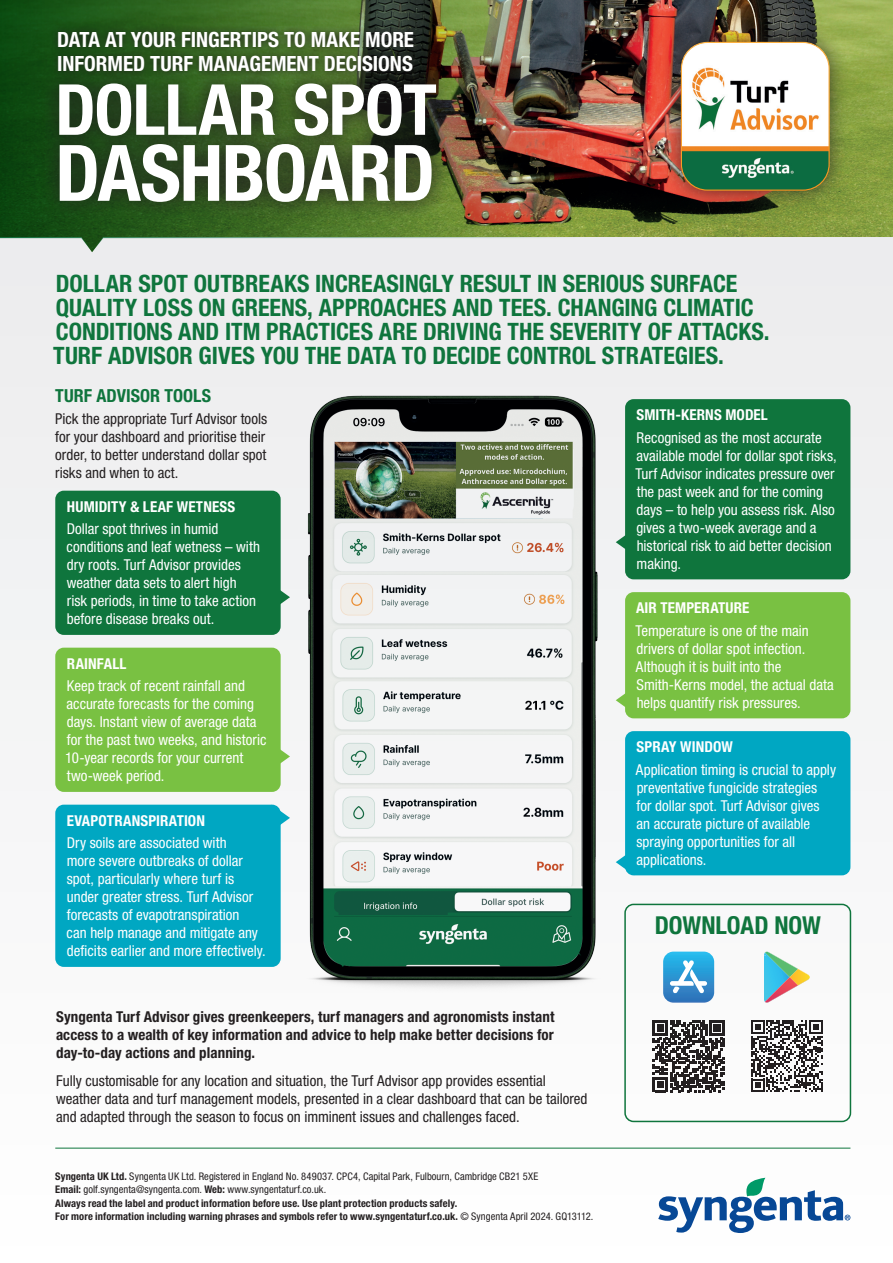
<style>
.page{position:relative;width:893px;height:1263px;background:#f8f8f9}
.page>*{position:absolute;margin:0;border:0;box-sizing:border-box;transform-origin:0 0}
.t1{font:700 condensed 78px "Helvetica Neue LT Std";letter-spacing:-.015em;color:#fff}
.t2{font:700 condensed 70.5px "Helvetica Neue LT Std";letter-spacing:-.01em;color:#fff}
.t3{font:700 condensed 24.75px "Helvetica Neue LT Std";letter-spacing:-.005em;color:#0f753d}
.t4{font:700 condensed 24px/24px "Helvetica Neue LT Std";color:#0f753d}
.t5{font:700 condensed 21px/24px "Helvetica Neue LT Std";color:#fff}
.t6{font:700 condensed 18px "Helvetica Neue LT Std";color:#0f753d}
.t7{font:condensed 15px/18px "Helvetica Neue LT Std";color:#fff}
.t8{font:condensed 15px/18px "Helvetica Neue LT Std";color:#231f20}
.t9{font:700 condensed 15px/18px "Helvetica Neue LT Std";letter-spacing:.005em;color:#231f20;text-align:justify}
.t10{font:700 condensed 15px "Helvetica Neue LT Std";letter-spacing:.01em;color:#fff}
.t11{font:700 condensed 10.5px/13.5px "Helvetica Neue LT Std";letter-spacing:.01em;color:#231f20}
.s1{font-weight:400}
</style>
<div class="page">
<hr style="left:55px;top:1148px;width:795px;height:1px;background:#0f753d">
<img style="left:307px;top:395px;width:291px;height:593px">
<div style="left:624px;top:904px;width:227px;height:218px;border:2px solid #0f753d;border-radius:9px"></div>
<img style="left:0;top:0;width:893px;height:252px">
<svg style="left:39px;top:64px;width:416px;height:157px;background:#2e471f"></svg>
<svg style="left:653px;top:1020px;width:71px;height:72px"></svg>
<svg style="left:663px;top:951px;width:51px;height:52px"></svg>
<svg style="left:751px;top:1020px;width:72px;height:72px"></svg>
<svg style="left:764px;top:951px;width:46px;height:52px"></svg>
<div style="left:661px;top:22px;width:189px;height:189px;background:#231f20;opacity:.75"></div>
<img style="left:681px;top:42px;width:148px;height:148px">
<div style="left:681px;top:42px;width:149px;height:149px;border:1px solid #fff;border-radius:26px"></div>
<div style="left:55px;top:491px;width:226px;height:144px;background:#0f753d;border-radius:9px"></div>
<svg style="left:280px;top:584px;width:10px;height:26px"></svg>
<div style="left:55px;top:805px;width:226px;height:162px;background:#00a7c2;border-radius:9px"></div>
<svg style="left:274px;top:805px;width:16px;height:26px"></svg>
<div style="left:55px;top:648px;width:226px;height:144px;background:#79c142;border-radius:9px"></div>
<svg style="left:280px;top:743px;width:10px;height:27px"></svg>
<svg style="left:50px;top:24px;width:371px;height:55px;background:#2e4c21"></svg>
<svg style="left:658px;top:1178px;width:192px;height:55px"></svg>
<svg style="left:616px;top:855px;width:15px;height:20px"></svg>
<svg style="left:616px;top:693px;width:10px;height:20px"></svg>
<svg style="left:616px;top:535px;width:9px;height:14px"></svg>
<div style="left:625px;top:731px;width:225px;height:144px;background:#00a7c2;border-radius:9px"></div>
<div style="left:625px;top:399px;width:225px;height:180px;background:#0f753d;border-radius:9px"></div>
<div style="left:625px;top:592px;width:225px;height:126px;background:#79c142;border-radius:9px"></div>
<h3 class="t5" style="left:57px;top:27px;width:358px">DATA AT YOUR FINGERTIPS TO MAKE MORE<br>INFORMED TURF MANAGEMENT DECISIONS</h3>
<h2 class="t2" style="left:55px;top:67px;width:383px">DOLLAR SPOT</h2>
<h1 class="t1" style="left:55px;top:126px;width:381px">DASHBOARD</h1>
<p class="t4" style="left:53px;top:272px;width:718px">DOLLAR SPOT OUTBREAKS INCREASINGLY RESULT IN SERIOUS SURFACE QUALITY LOSS ON GREENS, APPROACHES AND TEES. CHANGING CLIMATIC CONDITIONS AND ITM PRACTICES ARE DRIVING THE SEVERITY OF ATTACKS.<br>TURF ADVISOR GIVES YOU THE DATA TO DECIDE CONTROL STRATEGIES.</p>
<p class="t6" style="left:55px;top:384px;width:157px">TURF ADVISOR TOOLS</p>
<p class="t8" style="left:55px;top:409px;width:213px">Pick the appropriate Turf Advisor tools for your dashboard and prioritise their order, to better understand dollar spot risks and when to act.</p>
<p class="t10" style="left:67px;top:498px;width:170px">HUMIDITY &amp; LEAF WETNESS</p>
<p class="t7" style="left:67px;top:520px;width:195px">Dollar spot thrives in humid conditions and leaf wetness – with dry roots. Turf Advisor provides weather data sets to alert high risk periods, in time to take action before disease breaks out.</p>
<p class="t10" style="left:67px;top:655px;width:61px">RAINFALL</p>
<p class="t7" style="left:65px;top:677px;width:203px">Keep track of recent rainfall and accurate forecasts for the coming days. Instant view of average data for the past two weeks, and historic<br>10-year records for your current two-week period.</p>
<p class="t10" style="left:67px;top:811px;width:140px">EVAPOTRANSPIRATION</p>
<p class="t7" style="left:67px;top:834px;width:201px">Dry soils are associated with<br>more severe outbreaks of dollar spot, particularly where turf is under greater stress. Turf Advisor forecasts of evapotranspiration<br>can help manage and mitigate any deficits earlier and more effectively.</p>
<p class="t9" style="left:56px;top:1007px;width:500px">Syngenta Turf Advisor gives greenkeepers, turf managers and agronomists instant access to a wealth of key information and advice to help make better decisions for day-to-day actions and planning.</p>
<p class="t8" style="left:56px;top:1072px;width:533px">Fully customisable for any location and situation, the Turf Advisor app provides essential weather data and turf management models, presented in a clear dashboard that can be tailored and adapted through the season to focus on imminent issues and challenges faced.</p>
<p class="t11" style="left:55px;top:1169px;width:540px">Syngenta UK Ltd. <span class="s1">Syngenta UK Ltd. Registered in England No. 849037. CPC4, Capital Park, Fulbourn, Cambridge CB21 5XE<br></span>Email: <span class="s1">golf.syngenta@syngenta.com.</span> Web: <span class="s1">www.syngentaturf.co.uk.<br></span>Always read the label and product information before use. Use plant protection products safely.<br>For more information including warning phrases and symbols refer to www.syngentaturf.co.uk. <span class="s1">© Syngenta April 2024. GQ13112.</span></p>
<p class="t10" style="left:637px;top:406px;width:133px">SMITH-KERNS MODEL</p>
<p class="t7" style="left:635px;top:428px;width:203px">Recognised as the most accurate available model for dollar spot risks,<br>Turf Advisor indicates pressure over the past week and for the coming days – to help you assess risk. Also gives a two-week average and a historical risk to aid better decision making.</p>
<p class="t10" style="left:636px;top:599px;width:115px">AIR TEMPERATURE</p>
<p class="t7" style="left:635px;top:621px;width:200px">Temperature is one of the main drivers of dollar spot infection.<br>Although it is built into the<br>Smith-Kerns model, the actual data helps quantify risk pressures.</p>
<p class="t10" style="left:637px;top:738px;width:98px">SPRAY WINDOW</p>
<p class="t7" style="left:636px;top:760px;width:202px">Application timing is crucial to apply preventative fungicide strategies<br>for dollar spot. Turf Advisor gives an accurate picture of available spraying opportunities for all applications.</p>
<h3 class="t3" style="left:655px;top:910px;width:168px">DOWNLOAD NOW</h3>
</div>
